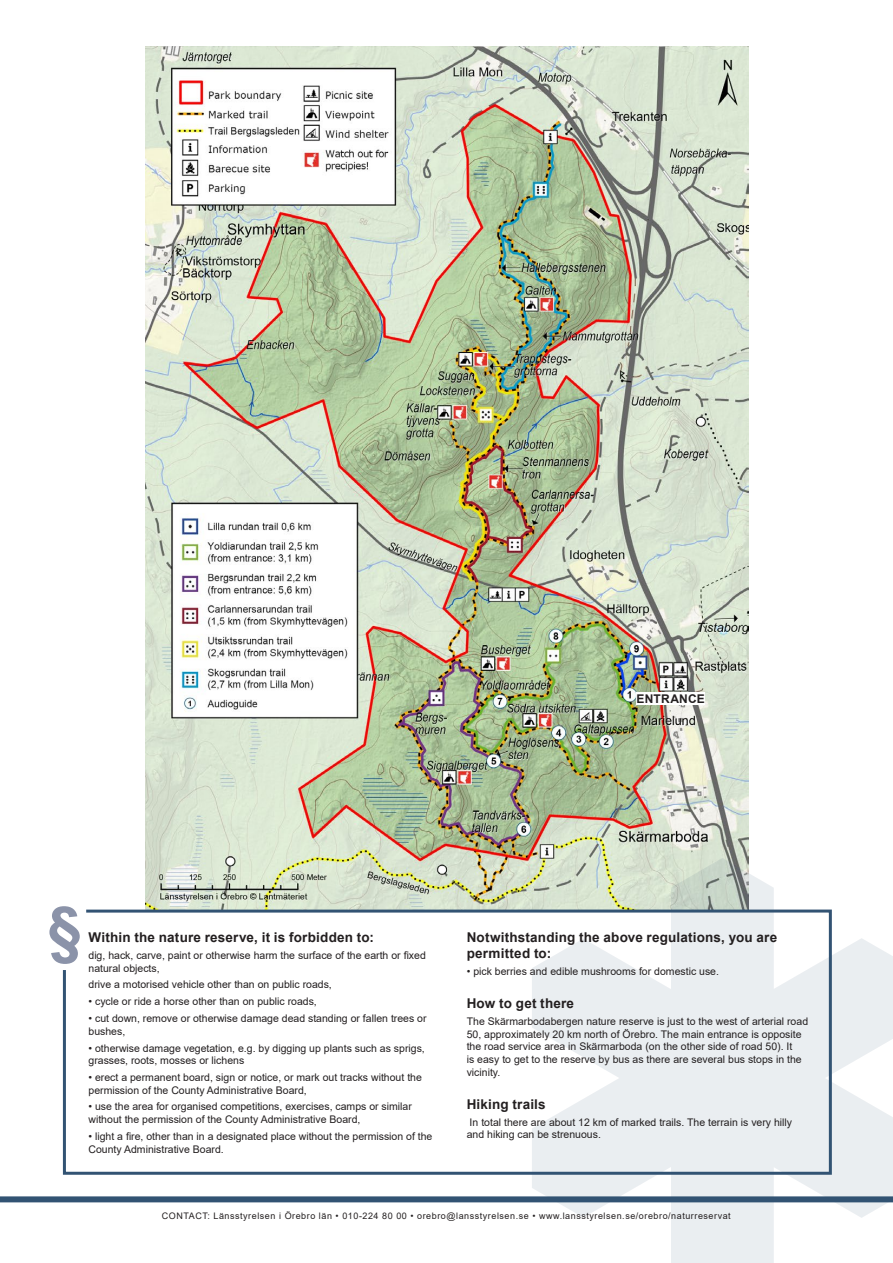
<style>
.page{position:relative;width:893px;height:1263px;background:#fff}
.page>*{position:absolute;margin:0;border:0;box-sizing:border-box;transform-origin:0 0}
.t1{font:700 61.5px "Arial";color:#8b93a9}
.t2{font:700 13.5px/16.2px "Arial";letter-spacing:.015em;color:#231f20}
.t3{font:700 12px "Arial";letter-spacing:.015em;color:#231f20}
.t4{font:10.5px/12.6px "Arial";color:#231f20}
.t5{font:9px "Arial";letter-spacing:.06em;color:#231f20}
</style>
<div class="page">
<img style="left:146px;top:47px;width:602px;height:861px">
<div style="left:636px;top:692px;width:69px;height:13px;background:#fff"></div>
<svg style="left:532px;top:858px;width:361px;height:405px"></svg>
<svg style="left:62px;top:908px;width:771px;height:268px"></svg>
<div style="left:0;top:1196px;width:893px;height:6px;background:#325373"></div>
<p class="t3" style="left:637px;top:690px;width:70px">ENTRANCE</p>
<h1 class="t1" style="left:48px;top:886px;width:36px">§</h1>
<p class="t2" style="left:88px;top:929px;width:287px">Within the nature reserve, it is forbidden to:</p>
<p class="t4" style="left:88px;top:949px;width:339px">dig, hack, carve, paint or otherwise harm the surface of the earth or fixed natural objects,</p>
<p class="t4" style="left:88px;top:978px;width:245px">drive a motorised vehicle other than on public roads,</p>
<p class="t4" style="left:88px;top:995px;width:230px">• cycle or ride a horse other than on public roads,</p>
<p class="t4" style="left:88px;top:1012px;width:340px">• cut down, remove or otherwise damage dead standing or fallen trees or bushes,</p>
<p class="t4" style="left:88px;top:1041px;width:338px">• otherwise damage vegetation, e.g. by digging up plants such as sprigs, grasses, roots, mosses or lichens</p>
<p class="t4" style="left:88px;top:1071px;width:335px">• erect a permanent board, sign or notice, or mark out tracks without the permission of the County Administrative Board,</p>
<p class="t4" style="left:88px;top:1100px;width:325px">• use the area for organised competitions, exercises, camps or similar without the permission of the County Administrative Board,</p>
<p class="t4" style="left:88px;top:1130px;width:345px">• light a fire, other than in a designated place without the permission of the<br>County Administrative Board.</p>
<p class="t2" style="left:467px;top:929px;width:312px">Notwithstanding the above regulations, you are permitted to:</p>
<p class="t4" style="left:467px;top:965px;width:254px">• pick berries and edible mushrooms for domestic use.</p>
<p class="t2" style="left:467px;top:996px;width:109px">How to get there</p>
<p class="t4" style="left:467px;top:1015px;width:343px">The Skärmarbodabergen nature reserve is just to the west of arterial road 50, approximately 20 km north of Örebro. The main entrance is opposite the road service area in Skärmarboda (on the other side of road 50). It<br>is easy to get to the reserve by bus as there are several bus stops in the vicinity.</p>
<p class="t2" style="left:467px;top:1096px;width:80px">Hiking trails</p>
<p class="t4" style="left:467px;top:1116px;width:327px">In total there are about 12 km of marked trails. The terrain is very hilly and hiking can be strenuous.</p>
<p class="t5" style="left:162px;top:1209px;width:570px">CONTACT: Länsstyrelsen i Örebro län • 010-224 80 00 • orebro@lansstyrelsen.se • www.lansstyrelsen.se/orebro/naturreservat</p>
</div>
